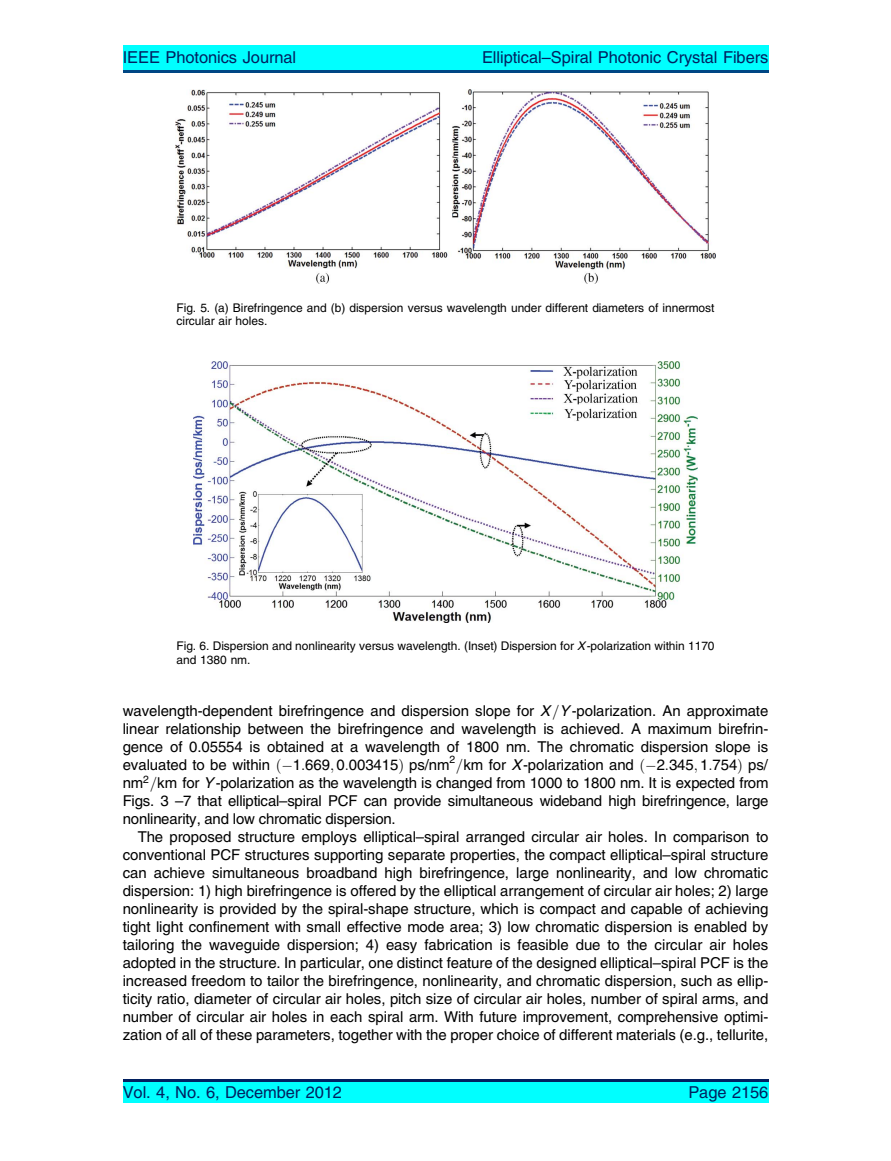
<style>
.page{position:relative;width:891px;height:1161px;background:#fff}
.page>*{position:absolute;margin:0;border:0;box-sizing:border-box;transform-origin:0 0}
.t1{font:16.5px "Adv T Tb 54 a 34 f 7";color:#012060}
.t2{font:15px/18px "Adv T Tb 54 a 34 f 7";color:#000;text-align:justify}
.t3{font:12px/13.5px "Adv T Tb 54 a 34 f 7";color:#000}
.t4{font:10.5px "Adv T Tb 54 a 34 f 7";color:#000}
.s1{font-family:"Adv T Tbdfc 2815.BI"}
.s2{font-family:"Adv P4 C4 E51"}
.s3{font-family:"Adv P4 C4 E74"}
</style>
<div class="page">
<img style="left:193px;top:362px;width:505px;height:260px">
<img style="left:175px;top:90px;width:541px;height:194px">
<div style="left:123px;top:45px;width:645px;height:28px;background:#0ff"></div>
<hr style="left:123px;top:70px;width:645px;height:3px;background:#004684">
<div style="left:123px;top:1079px;width:645px;height:24px;background:#0ff"></div>
<hr style="left:123px;top:1079px;width:645px;height:3px;background:#012060">
<p class="t1" style="left:123px;top:51px;width:175px">IEEE Photonics Journal</p>
<p class="t1" style="left:482px;top:51px;width:288px">Elliptical–Spiral Photonic Crystal Fibers</p>
<p class="t3" style="left:177px;top:302px;width:539px">Fig. 5. (a) Birefringence and (b) dispersion versus wavelength under different diameters of innermost circular air holes.</p>
<p class="t3" style="left:177px;top:641px;width:539px">Fig. 6. Dispersion and nonlinearity versus wavelength. (Inset) Dispersion for <span class="s1">X</span>-polarization within 1170 and 1380 nm.</p>
<p class="t2" style="left:123px;top:703px;width:647px">wavelength-dependent birefringence and dispersion slope for <span class="s1">X</span><span class="s2">=</span><span class="s1">Y</span>-polarization. An approximate linear relationship between the birefringence and wavelength is achieved. A maximum birefrin&shy;gence of 0.05554 is obtained at a wavelength of 1800 nm. The chromatic dispersion slope is evaluated to be within <span class="s3">ð-</span>1<span class="s2">:</span>669<span class="s2">;</span> 0<span class="s2">:</span>003415<span class="s3">Þ</span> ps/nm <span class="s2">=</span>km for <span class="s1">X</span>-polarization and <span class="s3">ð-</span>2<span class="s2">:</span>345<span class="s2">;</span> 1<span class="s2">:</span>754<span class="s3">Þ</span> ps/</p>
<p class="t4" style="left:449px;top:756px;width:7px">2</p>
<p class="t2" style="left:123px;top:775px;width:647px">nm<sup>2</sup><span class="s2">=</span>km for <span class="s1">Y</span>-polarization as the wavelength is changed from 1000 to 1800 nm. It is expected from Figs. 3 –7 that elliptical–spiral PCF can provide simultaneous wideband high birefringence, large nonlinearity, and low chromatic dispersion.</p>
<p class="t2" style="left:123px;top:829px;width:647px;text-indent:15px">The proposed structure employs elliptical–spiral arranged circular air holes. In comparison to conventional PCF structures supporting separate properties, the compact elliptical–spiral structure can achieve simultaneous broadband high birefringence, large nonlinearity, and low chromatic dispersion: 1) high birefringence is offered by the elliptical arrangement of circular air holes; 2) large nonlinearity is provided by the spiral-shape structure, which is compact and capable of achieving tight light confinement with small effective mode area; 3) low chromatic dispersion is enabled by tailoring the waveguide dispersion; 4) easy fabrication is feasible due to the circular air holes adopted in the structure. In particular, one distinct feature of the designed elliptical–spiral PCF is the increased freedom to tailor the birefringence, nonlinearity, and chromatic dispersion, such as ellip&shy;ticity ratio, diameter of circular air holes, pitch size of circular air holes, number of spiral arms, and number of circular air holes in each spiral arm. With future improvement, comprehensive optimi&shy;zation of all of these parameters, together with the proper choice of different materials (e.g., tellurite,</p>
<p class="t1" style="left:123px;top:1087px;width:221px">Vol. 4, No. 6, December 2012</p>
<p class="t1" style="left:688px;top:1087px;width:82px">Page 2156</p>
</div>
